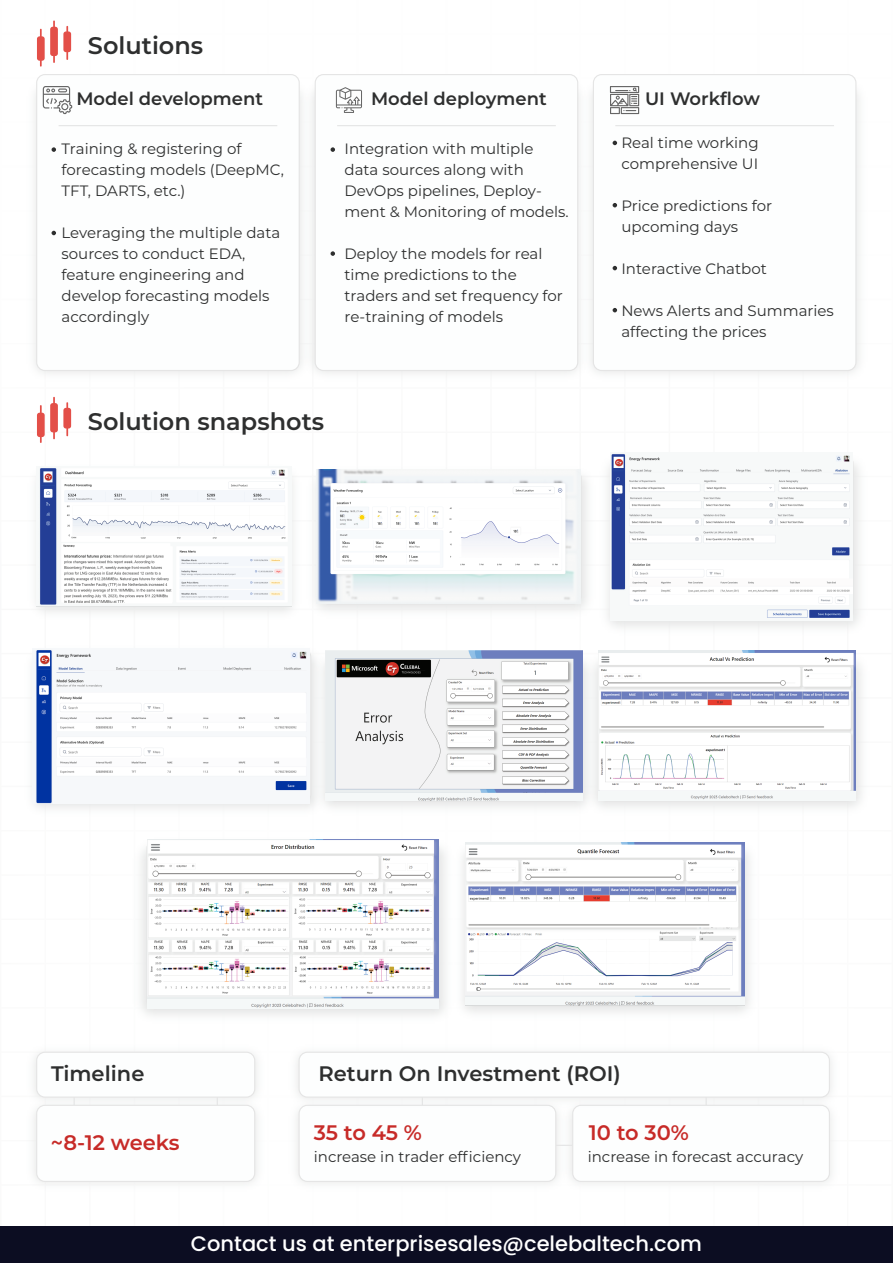
<style>
.page{position:relative;width:893px;height:1263px;background:#fff}
.page>*{position:absolute;margin:0;border:0;box-sizing:border-box;transform-origin:0 0}
.t1{font:600 24px "Montserrat";color:#2e2f2f}
.t2{font:500 21px "Poppins";color:#fff}
.t3{font:600 21px "Montserrat";color:#2e2f2f}
.t4{font:600 21px "Montserrat";letter-spacing:-.005em;color:#c72b28}
.t5{font:600 18px "Montserrat";color:#2e2f2f}
.t6{font:15px/21px "Montserrat";color:#2e2f2f}
</style>
<div class="page">
<div style="left:0;top:1227px;width:893px;height:36px;background:#0c0d22"></div>
<img style="left:34px;top:36px;width:226px;height:384px">
<div style="left:37px;top:75px;width:262px;height:295px;background:#fdfefe;border-radius:8px"></div>
<img style="left:632px;top:75px;width:228px;height:300px">
<div style="left:593px;top:75px;width:263px;height:295px;background:#fdfefe;border-radius:8px"></div>
<img style="left:260px;top:74px;width:372px;height:301px">
<div style="left:315px;top:75px;width:263px;height:295px;background:#fdfefe;border-radius:8px"></div>
<div style="left:315px;top:74px;width:263px;height:297px;border:1px solid #e5e5e5;border-radius:8px"></div>
<svg style="left:43px;top:86px;width:29px;height:28px"></svg>
<svg style="left:336px;top:87px;width:26px;height:26px"></svg>
<svg style="left:610px;top:86px;width:29px;height:28px"></svg>
<img style="left:0;top:1054px;width:244px;height:173px">
<div style="left:37px;top:1105px;width:218px;height:76px;background:#fdfefe;border-radius:8px"></div>
<div style="left:36px;top:1105px;width:219px;height:77px;border:1px solid #e5e5e5;border-radius:8px"></div>
<img style="left:244px;top:1152px;width:273px;height:75px">
<div style="left:299px;top:1105px;width:257px;height:76px;background:#fdfefe;border-radius:8px"></div>
<div style="left:299px;top:1105px;width:257px;height:77px;border:1px solid #e5e5e5;border-radius:8px"></div>
<img style="left:517px;top:1152px;width:366px;height:75px">
<div style="left:573px;top:1105px;width:256px;height:76px;background:#fdfefe;border-radius:8px"></div>
<div style="left:572px;top:1105px;width:258px;height:77px;border:1px solid #e5e5e5;border-radius:8px"></div>
<img style="left:244px;top:1051px;width:589px;height:101px">
<div style="left:299px;top:1052px;width:530px;height:45px;background:#fdfefe;border-radius:8px"></div>
<div style="left:299px;top:1052px;width:531px;height:46px;border:1px solid #e5e5e5;border-radius:8px"></div>
<img style="left:39px;top:468px;width:224px;height:133px">
<img style="left:263px;top:469px;width:292px;height:138px">
<img style="left:316px;top:469px;width:239px;height:135px">
<img style="left:555px;top:461px;width:306px;height:146px">
<img style="left:610px;top:453px;width:243px;height:154px">
<img style="left:31px;top:601px;width:338px;height:209px">
<img style="left:32px;top:649px;width:238px;height:154px">
<img style="left:270px;top:607px;width:271px;height:186px">
<img style="left:325px;top:651px;width:216px;height:142px">
<img style="left:541px;top:607px;width:322px;height:202px">
<img style="left:598px;top:651px;width:257px;height:150px">
<img style="left:89px;top:793px;width:321px;height:275px">
<img style="left:148px;top:840px;width:262px;height:168px">
<img style="left:410px;top:796px;width:391px;height:258px">
<img style="left:465px;top:842px;width:279px;height:163px">
<svg style="left:52px;top:147px;width:4px;height:5px"></svg>
<svg style="left:52px;top:231px;width:4px;height:4px"></svg>
<svg style="left:331px;top:147px;width:4px;height:5px"></svg>
<svg style="left:331px;top:251px;width:4px;height:5px"></svg>
<svg style="left:613px;top:141px;width:4px;height:4px"></svg>
<svg style="left:613px;top:203px;width:4px;height:4px"></svg>
<svg style="left:613px;top:266px;width:4px;height:4px"></svg>
<svg style="left:613px;top:308px;width:4px;height:4px"></svg>
<div style="left:37px;top:36px;width:8px;height:25px;background:#e34f48;border-radius:3px"></div>
<svg style="left:40px;top:60px;width:2px;height:7px"></svg>
<svg style="left:40px;top:29px;width:2px;height:8px"></svg>
<div style="left:50px;top:27px;width:8px;height:29px;background:#e34f48;border-radius:3px"></div>
<svg style="left:53px;top:56px;width:2px;height:7px"></svg>
<svg style="left:53px;top:20px;width:2px;height:7px"></svg>
<div style="left:63px;top:31px;width:8px;height:21px;background:#e34f48;border-radius:3px"></div>
<svg style="left:66px;top:52px;width:2px;height:8px"></svg>
<div style="left:37px;top:413px;width:8px;height:24px;background:#e34f48;border-radius:3px"></div>
<svg style="left:40px;top:437px;width:2px;height:6px"></svg>
<svg style="left:40px;top:405px;width:2px;height:8px"></svg>
<div style="left:50px;top:403px;width:8px;height:29px;background:#e34f48;border-radius:3px"></div>
<svg style="left:53px;top:432px;width:2px;height:7px"></svg>
<svg style="left:53px;top:397px;width:2px;height:6px"></svg>
<div style="left:63px;top:408px;width:8px;height:20px;background:#e34f48;border-radius:3px"></div>
<svg style="left:66px;top:428px;width:2px;height:8px"></svg>
<svg style="left:66px;top:402px;width:2px;height:6px"></svg>
<hr style="left:59px;top:125px;width:218px;height:1px;background:#e5e5e5">
<hr style="left:337px;top:125px;width:219px;height:1px;background:#e5e5e5">
<hr style="left:615px;top:125px;width:219px;height:1px;background:#e5e5e5">
<h1 class="t1" style="left:88px;top:28px;width:117px">Solutions</h1>
<p class="t5" style="left:76px;top:86px;width:188px">Model development</p>
<p class="t6" style="left:62px;top:138px;width:224px">Training &amp; registering of forecasting models (DeepMC,<br>TFT, DARTS, etc.)</p>
<p class="t6" style="left:62px;top:222px;width:220px">Leveraging the multiple data sources to conduct EDA, feature engineering and develop forecasting models accordingly</p>
<p class="t5" style="left:371px;top:86px;width:177px">Model deployment</p>
<p class="t5" style="left:645px;top:86px;width:116px">UI Workflow</p>
<p class="t6" style="left:344px;top:138px;width:226px">Integration with multiple data sources along with<br>DevOps pipelines, Deploy&shy;ment &amp; Monitoring of models.</p>
<p class="t6" style="left:344px;top:243px;width:220px">Deploy the models for real time predictions to the traders and set frequency for re-training of models</p>
<p class="t6" style="left:621px;top:131px;width:139px">Real time working comprehensive UI</p>
<p class="t6" style="left:621px;top:194px;width:152px">Price predictions for upcoming days</p>
<p class="t6" style="left:621px;top:257px;width:147px">Interactive Chatbot</p>
<p class="t6" style="left:621px;top:299px;width:214px">News Alerts and Summaries affecting the prices</p>
<h1 class="t1" style="left:88px;top:405px;width:238px">Solution snapshots</h1>
<h2 class="t3" style="left:51px;top:1058px;width:95px">Timeline</h2>
<h2 class="t3" style="left:318px;top:1058px;width:304px">Return On Investment (ROI)</h2>
<h2 class="t4" style="left:51px;top:1127px;width:130px">~8-12 weeks</h2>
<h2 class="t4" style="left:314px;top:1118px;width:110px">35 to 45 %</h2>
<h2 class="t4" style="left:589px;top:1118px;width:102px">10 to 30%</h2>
<p class="t6" style="left:314px;top:1145px;width:209px">increase in trader efficiency</p>
<p class="t6" style="left:588px;top:1145px;width:217px">increase in forecast accuracy</p>
<h2 class="t2" style="left:191px;top:1231px;width:513px">Contact us at enterprisesales@celebaltech.com</h2>
</div>
